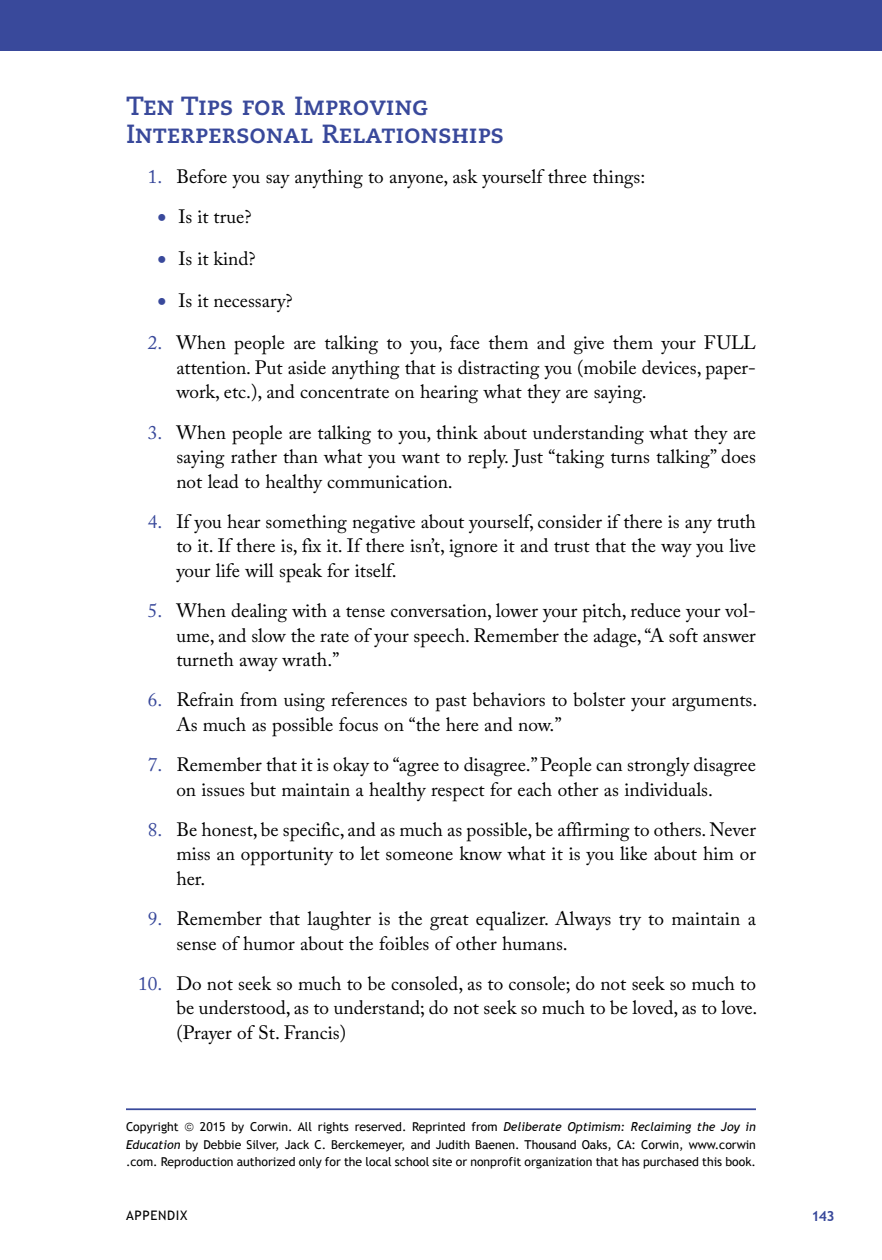
<style>
.page{position:relative;width:882px;height:1260px;background:#fff}
.page>*{position:absolute;margin:0;border:0;box-sizing:border-box;transform-origin:0 0}
.t1{font:26.25px/28px "Caecilia Bold SC";color:#39499b}
.t2{font:19.25px/24.5px "Adobe Caslon Pro";color:#000;text-align:justify}
.t3{font:700 14px "Trebuchet MS";color:#39499b}
.t4{font:13.12px "Trebuchet MS";letter-spacing:.05em;color:#000}
.t5{font:12.25px/17.5px "Trebuchet MS";color:#000;text-align:justify}
.s1{color:#39499b}
.s2{font-style:italic}
</style>
<div class="page">
<hr style="left:126px;top:1108px;width:630px;height:2px;background:#39499b">
<div style="left:0;top:0;width:882px;height:50px;background:#39499b"></div>
<p class="t1" style="left:126px;top:92px;width:380px">Ten Tips for Improving<br>Interpersonal Relationships</p>
<p class="t2" style="left:148px;top:164px;width:499px"><span class="s1">1.</span> Before you say anything to anyone, ask yourself three things:</p>
<p class="t2" style="left:157px;top:204px;width:96px"><span class="s1">•</span> Is it true?</p>
<p class="t2" style="left:157px;top:246px;width:100px"><span class="s1">•</span> Is it kind?</p>
<p class="t2" style="left:157px;top:288px;width:137px"><span class="s1">•</span> Is it necessary?</p>
<p class="t2" style="left:176px;top:330px;width:581px;text-indent:-29px"><span class="s1">2.</span> When people are talking to you, face them and give them your FULL attention. Put aside anything that is distracting you (mobile devices, paper&shy;work, etc.), and concentrate on hearing what they are saying.</p>
<p class="t2" style="left:176px;top:420px;width:581px;text-indent:-29px"><span class="s1">3.</span> When people are talking to you, think about understanding what they are saying rather than what you want to reply. Just “taking turns talking” does not lead to healthy communication.</p>
<p class="t2" style="left:176px;top:509px;width:581px;text-indent:-29px"><span class="s1">4.</span> If you hear something negative about yourself, consider if there is any truth to it. If there is, fix it. If there isn’t, ignore it and trust that the way you live your life will speak for itself.</p>
<p class="t2" style="left:176px;top:598px;width:581px;text-indent:-29px"><span class="s1">5.</span> When dealing with a tense conversation, lower your pitch, reduce your vol&shy;ume, and slow the rate of your speech. Remember the adage, “A soft answer turneth away wrath.”</p>
<p class="t2" style="left:176px;top:687px;width:583px;text-indent:-29px"><span class="s1">6.</span> Refrain from using references to past behaviors to bolster your arguments.<br>As much as possible focus on “the here and now.”</p>
<p class="t2" style="left:176px;top:752px;width:581px;text-indent:-29px"><span class="s1">7.</span> Remember that it is okay to “agree to disagree.” People can strongly disagree on issues but maintain a healthy respect for each other as individuals.</p>
<p class="t2" style="left:176px;top:817px;width:581px;text-indent:-29px"><span class="s1">8.</span> Be honest, be specific, and as much as possible, be affirming to others. Never miss an opportunity to let someone know what it is you like about him or her.</p>
<p class="t2" style="left:176px;top:906px;width:581px;text-indent:-29px"><span class="s1">9.</span> Remember that laughter is the great equalizer. Always try to maintain a sense of humor about the foibles of other humans.</p>
<p class="t2" style="left:176px;top:971px;width:583px;text-indent:-38px"><span class="s1">10.</span> Do not seek so much to be consoled, as to console; do not seek so much to be understood, as to understand; do not seek so much to be loved, as to love. (Prayer of St. Francis)</p>
<p class="t5" style="left:126px;top:1118px;width:632px;text-indent:74px">2015 by Corwin. All rights reserved. Reprinted from <span class="s2">Deliberate Optimism: Reclaiming the Joy in Education</span> by Debbie Silver, Jack C. Berckemeyer, and Judith Baenen. Thousand Oaks, CA: Corwin, www.corwin .com. Reproduction authorized only for the local school site or nonprofit organization that has purchased this book.</p>
<p class="t5" style="left:126px;top:1118px;width:54px">Copyright</p>
<p class="t4" style="left:126px;top:1208px;width:63px">Appendix</p>
<p class="t3" style="left:811px;top:1207px;width:25px">143</p>
</div>
